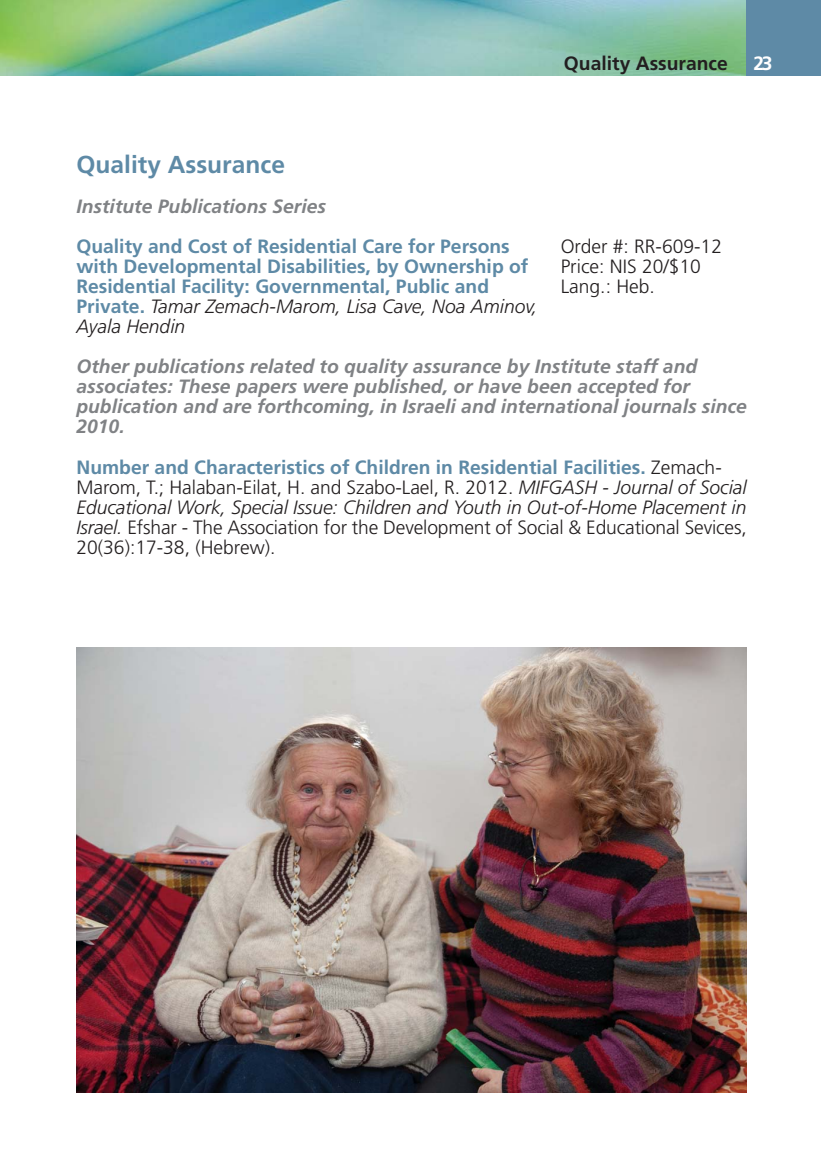
<style>
.page{position:relative;width:821px;height:1166px;background:#fff}
.page>*{position:absolute;margin:0;border:0;box-sizing:border-box;transform-origin:0 0}
.t1{font:700 24.5px "Frutiger";color:#5e8aa6}
.t2{font:300 19.25px/19.9px "Frutiger";letter-spacing:-.01em;color:#231f20}
.t3{font:italic 700 19.25px/19.9px "Frutiger";color:#808285}
.t4{font:700 19.25px "Frutiger";color:#5e8aa6}
.t5{font:italic 300 19.25px/19.9px "Frutiger";color:#231f20}
.t6{font:700 19.25px "Frutiger";color:#231f20}
.t7{font:700 19.25px "Frutiger";color:#fff}
.s1{font-weight:700;font-style:normal;color:#5e8aa6}
.s2{font-weight:700;color:#5e8aa6}
.s3{font-style:italic}
</style>
<div class="page">
<img style="left:0;top:0;width:746px;height:75px">
<div style="left:746px;top:0;width:74px;height:75px;background:#5e8aa6"></div>
<img style="left:76px;top:648px;width:670px;height:445px">
<p class="t6" style="left:563px;top:55px;width:165px">Quality Assurance</p>
<p class="t7" style="left:752px;top:55px;width:21px">23</p>
<p class="t1" style="left:76px;top:155px;width:210px">Quality Assurance</p>
<p class="t3" style="left:76px;top:198px;width:251px">Institute Publications Series</p>
<p class="t4" style="left:76px;top:239px;width:434px">Quality and Cost of Residential Care for Persons</p>
<p class="t2" style="left:560px;top:238px;width:163px">Order #: RR-609-12</p>
<p class="t4" style="left:76px;top:259px;width:453px">with Developmental Disabilities, by Ownership of</p>
<p class="t2" style="left:560px;top:258px;width:142px">Price: NIS 20/$10</p>
<p class="t4" style="left:76px;top:279px;width:414px">Residential Facility: Governmental, Public and</p>
<p class="t2" style="left:560px;top:278px;width:96px">Lang.: Heb.</p>
<p class="t5" style="left:76px;top:298px;width:462px"><span class="s1">Private.</span> Tamar Zemach-Marom, Lisa Cave, Noa Aminov,<br>Ayala Hendin</p>
<p class="t3" style="left:76px;top:358px;width:671px">Other publications related to quality assurance by Institute staff and associates: These papers were published, or have been accepted for publication and are forthcoming, in Israeli and international journals since 2010.</p>
<p class="t2" style="left:76px;top:458px;width:671px"><span class="s2">Number and Characteristics of Children in Residential Facilities.</span> Zemach-Marom, T.; Halaban-Eilat, H. and Szabo-Lael, R. 2012. <span class="s3">MIFGASH - Journal of Social Educational Work, Special Issue: Children and Youth in Out-of-Home Placement in Israel.</span> Efshar - The Association for the Development of Social &amp; Educational Sevices, 20(36):17-38, (Hebrew).</p>
</div>
